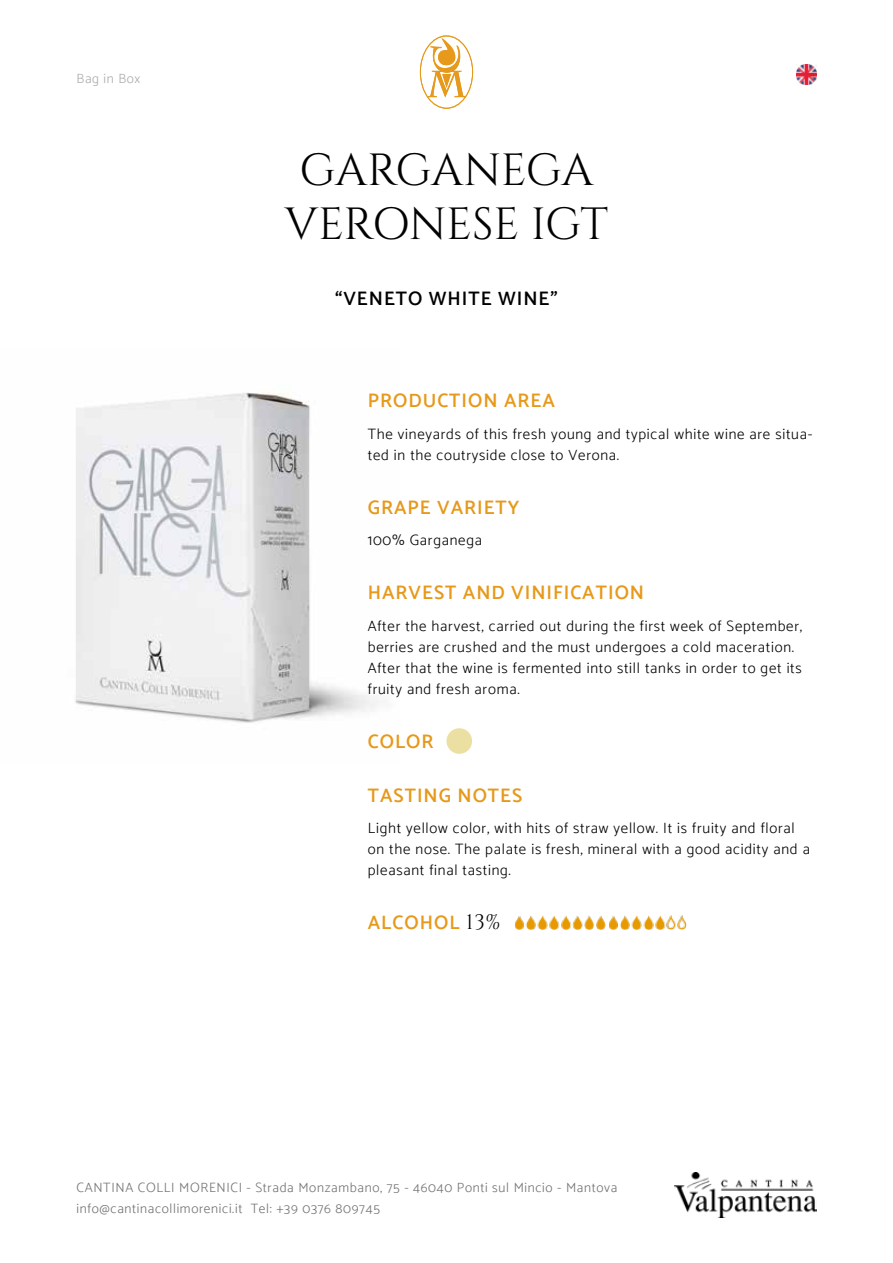
<style>
.page{position:relative;width:893px;height:1263px;background:#fff}
.page>*{position:absolute;margin:0;border:0;box-sizing:border-box;transform-origin:0 0}
.t1{font:45px/54px "Cinzel";letter-spacing:-.01em;color:#020203;text-align:center}
.t2{font:600 19.5px "Catamaran";letter-spacing:.05em;color:#e6991a}
.t3{font:600 19.5px "Catamaran";letter-spacing:.05em;color:#000}
.t4{font:300 15px/21px "Catamaran";letter-spacing:.05em;color:#020203}
.t5{font:300 13.5px/21px "Catamaran";letter-spacing:.05em;color:#737272}
.t6{font:300 13.5px "Catamaran";letter-spacing:.05em;color:#ababab}
.s1{font-family:"Cinzel";font-weight:400;font-size:21px;color:#020203}
</style>
<div class="page">
<img style="left:675px;top:1173px;width:141px;height:44px">
<img style="left:796px;top:64px;width:20px;height:21px">
<img style="left:75px;top:392px;width:304px;height:331px">
<div style="left:446px;top:728px;width:26px;height:26px;background:#ebe0a1;border-radius:50%"></div>
<svg style="left:420px;top:35px;width:53px;height:74px"></svg>
<img style="left:514px;top:915px;width:173px;height:14px">
<p class="t6" style="left:77px;top:70px;width:65px">Bag in Box</p>
<h1 class="t1" style="left:285px;top:144px;width:325px">GARGANEGA<br>VERONESE IGT</h1>
<h2 class="t3" style="left:335px;top:287px;width:224px">“VENETO WHITE WINE”</h2>
<h2 class="t2" style="left:368px;top:389px;width:189px">PRODUCTION AREA</h2>
<p class="t4" style="left:368px;top:423px;width:446px">The vineyards of this fresh young and typical white wine are situa&shy;ted in the coutryside close to Verona.</p>
<h2 class="t2" style="left:368px;top:495px;width:153px">GRAPE VARIETY</h2>
<p class="t4" style="left:368px;top:529px;width:116px">100% Garganega</p>
<h2 class="t2" style="left:368px;top:581px;width:278px">HARVEST AND VINIFICATION</h2>
<p class="t4" style="left:368px;top:615px;width:436px">After the harvest, carried out during the first week of September, berries are crushed and the must undergoes a cold maceration.<br>After that the wine is fermented into still tanks in order to get its fruity and fresh aroma.</p>
<h2 class="t2" style="left:368px;top:729px;width:67px">COLOR</h2>
<h2 class="t2" style="left:368px;top:783px;width:156px">TASTING NOTES</h2>
<p class="t4" style="left:368px;top:817px;width:444px">Light yellow color, with hits of straw yellow. It is fruity and floral on the nose. The palate is fresh, mineral with a good acidity and a pleasant final tasting.</p>
<h2 class="t2" style="left:368px;top:911px;width:134px">ALCOHOL <span class="s1">13%</span></h2>
<p class="t5" style="left:77px;top:1176px;width:542px">CANTINA COLLI MORENICI - Strada Monzambano, 75 - 46040 Ponti sul Mincio - Mantova info@cantinacollimorenici.it Tel: +39 0376 809745</p>
</div>
